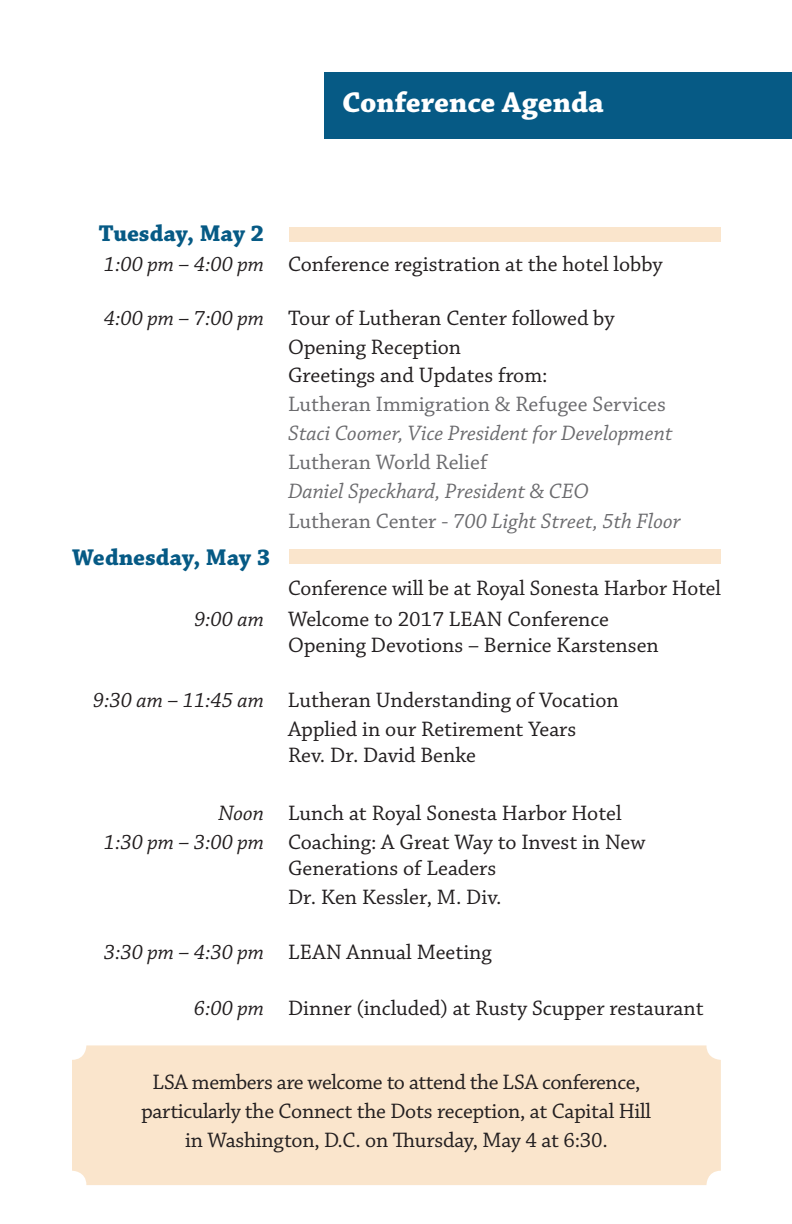
<style>
.page{position:relative;width:792px;height:1224px;background:#fff}
.page>*{position:absolute;margin:0;border:0;box-sizing:border-box;transform-origin:0 0}
.t1{font:700 30px "Chaparral Pro";color:#fff}
.t2{font:700 24px "Chaparral Pro";color:#065a85}
.t3{font:22px/28.8px "Chaparral Pro";color:#231f20}
.t4{font:italic 22px/30.4px "Chaparral Pro";color:#6b6b6e}
.t5{font:22px "Chaparral Pro";color:#6b6b6e}
.s1{font-style:italic}
.s2{font-style:normal}
</style>
<div class="page">
<div style="left:324px;top:72px;width:468px;height:66px;background:#065a85"></div>
<div style="left:289px;top:227px;width:432px;height:14px;background:#fae5cc"></div>
<div style="left:289px;top:550px;width:432px;height:14px;background:#fae5cc"></div>
<div style="left:72px;top:1045px;width:649px;height:140px;background:#fae5cc;border-radius:14px"></div>
<h1 class="t1" style="left:342px;top:85px;width:263px">Conference Agenda</h1>
<p class="t2" style="left:99px;top:219px;width:167px">Tuesday, May 2</p>
<p class="t3" style="left:104px;top:251px;width:560px"><span class="s1">1:00 pm – 4:00 pm</span> Conference registration at the hotel lobby</p>
<p class="t3" style="left:288px;top:304px;width:328px;text-indent:-184px"><span class="s1">4:00 pm – 7:00 pm</span> Tour of Lutheran Center followed by<br>Opening Reception<br>Greetings and Updates from:</p>
<p class="t5" style="left:288px;top:392px;width:379px">Lutheran Immigration &amp; Refugee Services</p>
<p class="t4" style="left:288px;top:419px;width:386px">Staci Coomer, Vice President for Development</p>
<p class="t5" style="left:288px;top:450px;width:201px">Lutheran World Relief</p>
<p class="t4" style="left:288px;top:477px;width:394px">Daniel Speckhard, President &amp; CEO<br><span class="s2">Lutheran Center -</span> 700 Light Street, 5th Floor</p>
<p class="t2" style="left:72px;top:543px;width:199px">Wednesday, May 3</p>
<p class="t3" style="left:194px;top:574px;width:529px;line-height:30.4px;text-indent:94px">Conference will be at Royal Sonesta Harbor Hotel<br><span class="s1">9:00 am</span> Welcome to 2017 LEAN Conference</p>
<p class="t3" style="left:288px;top:632px;width:372px">Opening Devotions – Bernice Karstensen</p>
<p class="t3" style="left:288px;top:687px;width:332px;text-indent:-195px"><span class="s1">9:30 am – 11:45 am</span> Lutheran Understanding of Vocation<br>Applied in our Retirement Years</p>
<p class="t3" style="left:288px;top:742px;width:190px">Rev. Dr. David Benke</p>
<p class="t3" style="left:104px;top:800px;width:543px;text-indent:115px"><span class="s1">Noon</span> Lunch at Royal Sonesta Harbor Hotel<br><span class="s1">1:30 pm – 3:00 pm</span> Coaching: A Great Way to Invest in New</p>
<p class="t3" style="left:288px;top:855px;width:215px">Generations of Leaders<br>Dr. Ken Kessler, M. Div.</p>
<p class="t3" style="left:104px;top:939px;width:389px"><span class="s1">3:30 pm – 4:30 pm</span> LEAN Annual Meeting</p>
<p class="t3" style="left:194px;top:994px;width:511px"><span class="s1">6:00 pm</span> Dinner (included) at Rusty Scupper restaurant</p>
<p class="t3" style="left:142px;top:1069px;width:511px;text-align:center">LSA members are welcome to attend the LSA conference, particularly the Connect the Dots reception, at Capital Hill in Washington, D.C. on Thursday, May 4 at 6:30.</p>
</div>
